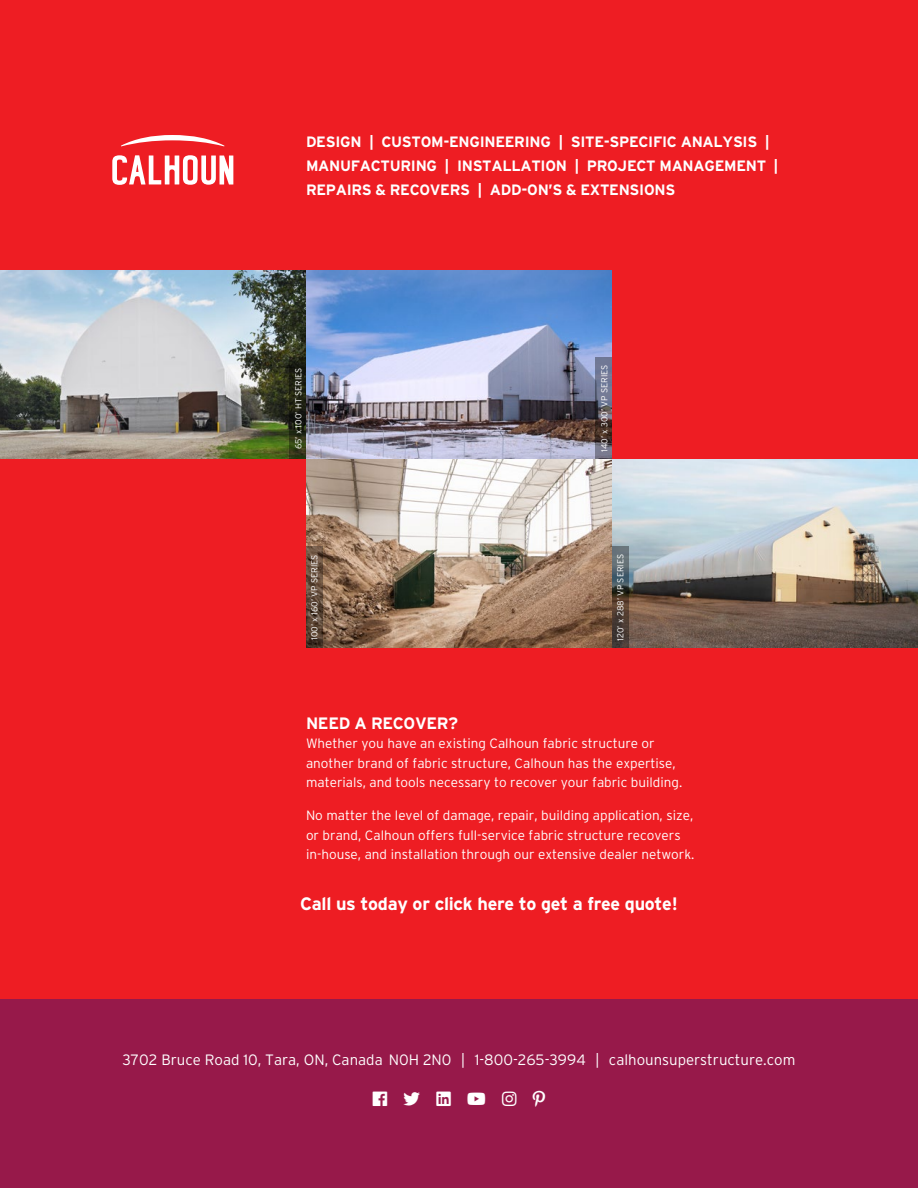
<style>
.page{position:relative;width:918px;height:1188px;background:#ee1d23}
.page>*{position:absolute;margin:0;border:0;box-sizing:border-box;transform-origin:0 0}
.t1{font:700 18px "Interstate";letter-spacing:-.015em;color:#fff}
.t2{font:700 16.5px "Interstate";letter-spacing:-.02em;color:#fff}
.t3{font:700 15px/24px "Interstate";letter-spacing:-.02em;color:#fff}
.t4{font:300 15px "Interstate";color:#fff}
.t5{font:300 13.5px/19.5px "Interstate";color:#fff}
.Dimensions{font:300 8.7px "Interstate";color:#fff}
</style>
<div class="page">
<div style="left:0;top:999px;width:918px;height:189px;background:#97194a"></div>
<img style="left:0;top:270px;width:612px;height:189px">
<img style="left:306px;top:459px;width:612px;height:189px">
<svg style="left:112px;top:155px;width:121px;height:30px"></svg>
<svg style="left:121px;top:135px;width:104px;height:11px"></svg>
<hr style="left:917px;top:844px;width:1px;height:101px;background:#231f20">
<svg style="left:290px;top:358px;width:16px;height:101px;background:#212612"></svg>
<svg style="left:596px;top:358px;width:16px;height:101px;background:#626070"></svg>
<svg style="left:306px;top:547px;width:16px;height:101px;background:#5e4838"></svg>
<svg style="left:612px;top:547px;width:16px;height:101px;background:#4c4a48"></svg>
<p class="t3" style="left:306px;top:130px;width:474px">DESIGN | CUSTOM-ENGINEERING | SITE-SPECIFIC ANALYSIS |<br>MANUFACTURING | INSTALLATION | PROJECT MANAGEMENT |<br>REPAIRS &amp; RECOVERS | ADD-ON’S &amp; EXTENSIONS</p>
<p class="Dimensions" style="left:294px;top:449px;width:83px;rotate:-90deg">65’ x 100’ HT SERIES</p>
<p class="Dimensions" style="left:600px;top:452px;width:89px;rotate:-90deg">140’ x 300’ VP SERIES</p>
<p class="Dimensions" style="left:310px;top:640px;width:87px;rotate:-90deg">100’ x 160’ VP SERIES</p>
<p class="Dimensions" style="left:616px;top:641px;width:88px;rotate:-90deg">120’ x 288’ VP SERIES</p>
<p class="t2" style="left:306px;top:714px;width:154px">NEED A RECOVER?</p>
<p class="t5" style="left:306px;top:734px;width:378px">Whether you have an existing Calhoun fabric structure or another brand of fabric structure, Calhoun has the expertise, materials, and tools necessary to recover your fabric building.</p>
<p class="t5" style="left:306px;top:806px;width:390px">No matter the level of damage, repair, building application, size, or brand, Calhoun offers full-service fabric structure recovers in-house, and installation through our extensive dealer network.</p>
<h1 class="t1" style="left:300px;top:893px;width:379px">Call us today or click here to get a free quote!</h1>
<p class="t4" style="left:123px;top:1051px;width:674px">3702 Bruce Road 10, Tara, ON, Canada N0H 2N0 | 1-800-265-3994 | calhounsuperstructure.com</p>
</div>
